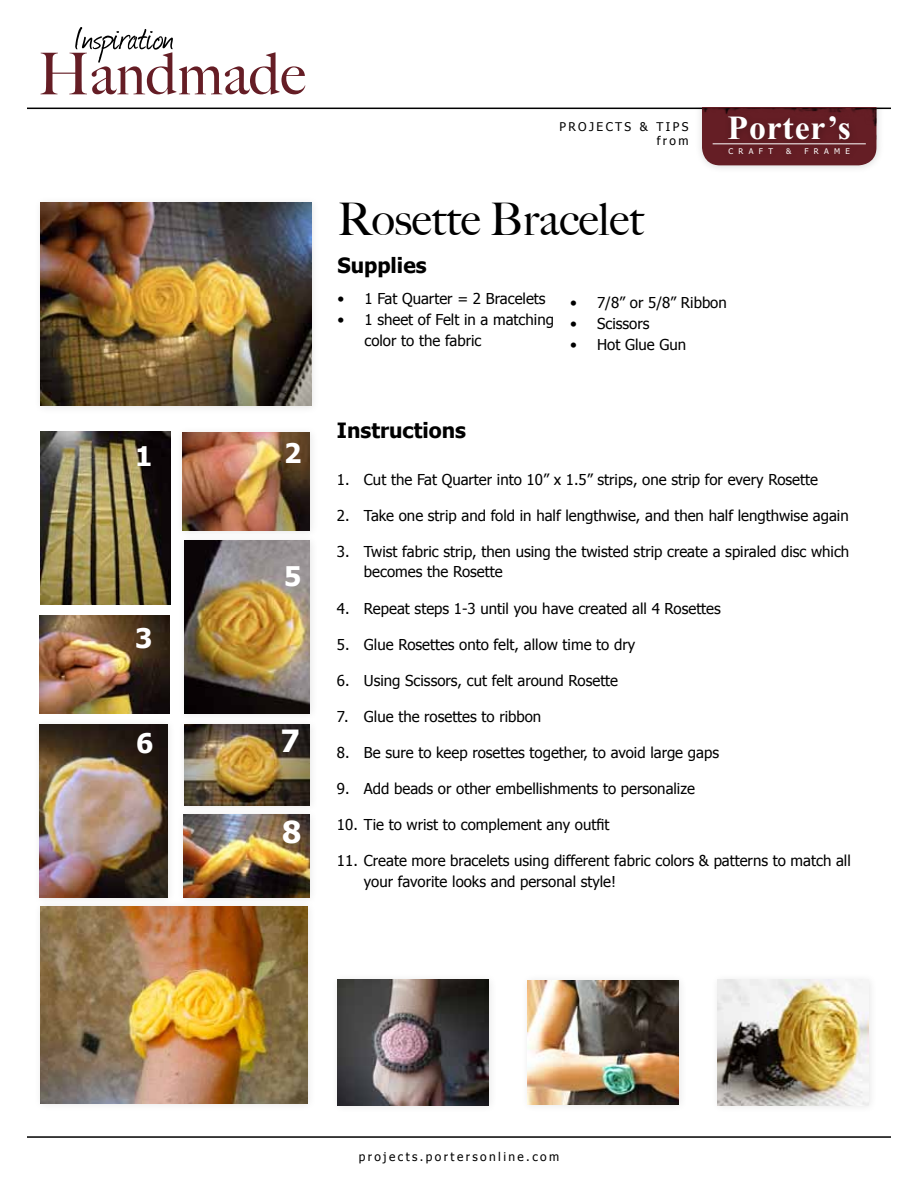
<style>
.page{position:relative;width:918px;height:1188px;background:#fff}
.page>*{position:absolute;margin:0;border:0;box-sizing:border-box;transform-origin:0 0}
.t1{font:500 45px "Big Caslon";color:#000}
.t2{font:700 33.75px "Times New Roman";letter-spacing:.025em;color:#fff}
.t3{font:700 30.6px "Tahoma";color:#fff}
.t4{font:700 30.15px "Tahoma";color:#fff}
.t5{font:700 27px "Tahoma";color:#fff}
.t6{font:700 21px "Tahoma";color:#000}
.t7{font:15px/21px "Tahoma";color:#000}
.t8{font:12px/14.4px "Tahoma";letter-spacing:.2em;color:#000;text-align:right}
.t9{font:7.95px "Tahoma";letter-spacing:.675em;color:#fff}
</style>
<div class="page">
<div style="left:175px;top:425px;width:144px;height:114px;background:#fbfbfb"></div>
<img style="left:182px;top:432px;width:128px;height:98px">
<img style="left:40px;top:431px;width:131px;height:173px">
<svg style="left:41px;top:27px;width:264px;height:68px"></svg>
<hr style="left:27px;top:108px;width:864px;height:1px;background:#000">
<div style="left:695px;top:108px;width:191px;height:67px;background:#000;opacity:.15"></div>
<img style="left:702px;top:108px;width:174px;height:57px">
<hr style="left:27px;top:1136px;width:864px;height:2px;background:#000">
<div style="left:708px;top:109px;width:164px;height:53px;background:#631d24"></div>
<hr style="left:713px;top:144px;width:153px;height:1px;background:#fff">
<div style="left:33px;top:195px;width:287px;height:220px;background:#fbfbfb"></div>
<img style="left:40px;top:202px;width:271px;height:204px">
<img style="left:39px;top:616px;width:130px;height:97px">
<div style="left:177px;top:533px;width:142px;height:189px;background:#fafafa"></div>
<img style="left:184px;top:540px;width:126px;height:173px">
<div style="left:32px;top:717px;width:144px;height:189px;background:#fbfbfb"></div>
<img style="left:40px;top:724px;width:128px;height:174px">
<div style="left:177px;top:717px;width:142px;height:97px;background:#fbfbfb"></div>
<img style="left:184px;top:724px;width:126px;height:81px">
<div style="left:176px;top:807px;width:143px;height:100px;background:#000;opacity:.1"></div>
<img style="left:184px;top:815px;width:126px;height:83px">
<div style="left:33px;top:899px;width:284px;height:214px;background:#fafafa"></div>
<img style="left:40px;top:907px;width:268px;height:197px">
<div style="left:330px;top:972px;width:168px;height:142px;background:#000;opacity:.1"></div>
<img style="left:338px;top:980px;width:151px;height:125px">
<div style="left:520px;top:973px;width:168px;height:141px;background:#fbfbfb"></div>
<img style="left:528px;top:980px;width:151px;height:125px">
<div style="left:710px;top:972px;width:167px;height:142px;background:#000;opacity:.1"></div>
<img style="left:718px;top:980px;width:151px;height:125px">
<h3 class="t5" style="left:135px;top:439px;width:19px">1</h3>
<h3 class="t5" style="left:284px;top:436px;width:19px">2</h3>
<h3 class="t5" style="left:135px;top:621px;width:19px">3</h3>
<h3 class="t5" style="left:284px;top:559px;width:19px">5</h3>
<h3 class="t5" style="left:136px;top:726px;width:19px">6</h3>
<h3 class="t3" style="left:280px;top:721px;width:21px">7</h3>
<h3 class="t4" style="left:282px;top:813px;width:21px">8</h3>
<p class="t8" style="left:559px;top:119px;width:131px">PROJECTS &amp; TIPS from</p>
<h2 class="t2" style="left:728px;top:106px;width:125px">Porter’s</h2>
<p class="t9" style="left:729px;top:145px;width:46px">CRAFT</p>
<p class="t9" style="left:786px;top:145px;width:7px">&amp;</p>
<p class="t9" style="left:805px;top:145px;width:47px">FRAME</p>
<h1 class="t1" style="left:338px;top:193px;width:308px">Rosette Bracelet</h1>
<h3 class="t6" style="left:338px;top:252px;width:91px">Supplies</h3>
<p class="t7" style="left:338px;top:288px;width:210px">• 1 Fat Quarter = 2 Bracelets</p>
<p class="t7" style="left:364px;top:309px;width:191px;text-indent:-27px">• 1 sheet of Felt in a matching color to the fabric</p>
<p class="t7" style="left:570px;top:291px;width:158px">• 7/8” or 5/8” Ribbon</p>
<p class="t7" style="left:570px;top:312px;width:81px">• Scissors</p>
<p class="t7" style="left:570px;top:333px;width:118px">• Hot Glue Gun</p>
<h3 class="t6" style="left:337px;top:417px;width:131px">Instructions</h3>
<p class="t7" style="left:337px;top:469px;width:482px">1. Cut the Fat Quarter into 10” x 1.5” strips, one strip for every Rosette</p>
<p class="t7" style="left:337px;top:505px;width:513px">2. Take one strip and fold in half lengthwise, and then half lengthwise again</p>
<p class="t7" style="left:364px;top:541px;width:487px;line-height:19.5px;text-indent:-27px">3. Twist fabric strip, then using the twisted strip create a spiraled disc which becomes the Rosette</p>
<p class="t7" style="left:337px;top:598px;width:385px">4. Repeat steps 1-3 until you have created all 4 Rosettes</p>
<p class="t7" style="left:337px;top:634px;width:300px">5. Glue Rosettes onto felt, allow time to dry</p>
<p class="t7" style="left:337px;top:670px;width:283px">6. Using Scissors, cut felt around Rosette</p>
<p class="t7" style="left:337px;top:706px;width:206px">7. Glue the rosettes to ribbon</p>
<p class="t7" style="left:337px;top:742px;width:384px">8. Be sure to keep rosettes together, to avoid large gaps</p>
<p class="t7" style="left:337px;top:778px;width:359px">9. Add beads or other embellishments to personalize</p>
<p class="t7" style="left:337px;top:814px;width:274px">10. Tie to wrist to complement any outfit</p>
<p class="t7" style="left:364px;top:850px;width:488px;text-indent:-27px">11. Create more bracelets using different fabric colors &amp; patterns to match all your favorite looks and personal style!</p>
<p class="t8" style="left:359px;top:1149px;width:202px">projects.portersonline.com</p>
</div>
